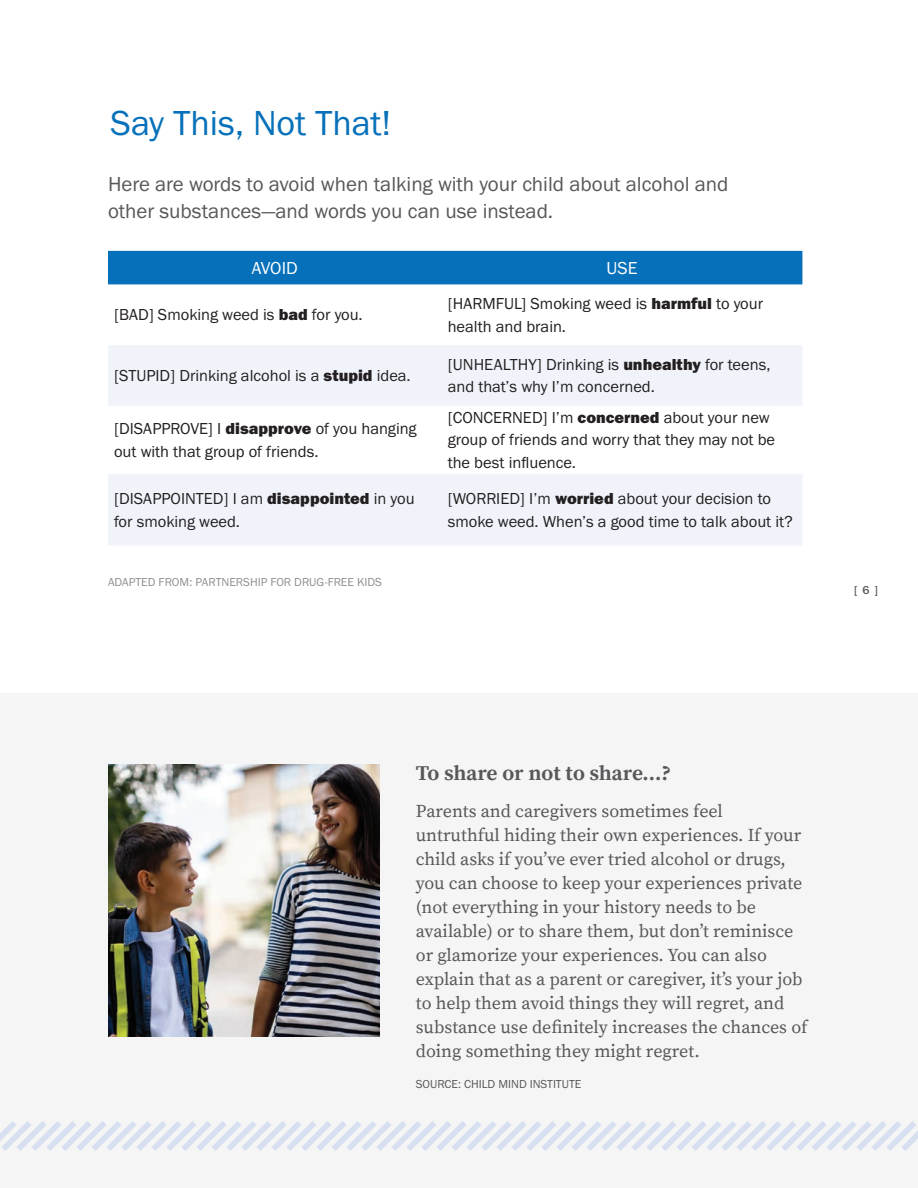
<style>
.page{position:relative;width:918px;height:1188px;background:#fff}
.page>*{position:absolute;margin:0;border:0;box-sizing:border-box;transform-origin:0 0}
.t1{font:36px "Franklin Gothic URW Boo";letter-spacing:-.005em;color:#0671ba}
.t2{font:21px/27px "Franklin Gothic URW Boo";color:#57585a}
.t3{font:700 21px "Source Serif Pro";letter-spacing:-.01em;color:#57585a}
.t4{font:18px/24px "Source Serif Pro";color:#57585a}
.t5{font:18px "Franklin Gothic URW Boo";color:#fff}
.t6{font:16.5px/22.5px "Franklin Gothic URW Boo";color:#231f20}
.t7{font:12px "Franklin Gothic URW Boo";color:#8d8f92}
.t8{font:12px "Franklin Gothic URW Boo";color:#57585a}
.t9{font:500 12px "Franklin Gothic URW";color:#57585a}
.s1{font-family:"Franklin Gothic URW Hea"}
</style>
<div class="page">
<div style="left:0;top:693px;width:918px;height:495px;background:#f5f5f6"></div>
<img style="left:108px;top:765px;width:272px;height:272px">
<svg style="left:0;top:1121px;width:918px;height:30px"></svg>
<div style="left:108px;top:251px;width:694px;height:33px;background:#0671ba"></div>
<svg style="left:108px;top:345px;width:694px;height:200px;fill:#f0f4fa"></svg>
<h1 class="t1" style="left:110px;top:101px;width:282px">Say This, Not That!</h1>
<p class="t2" style="left:108px;top:170px;width:622px">Here are words to avoid when talking with your child about alcohol and other substances—and words you can use instead.</p>
<p class="t5" style="left:252px;top:256px;width:47px">AVOID</p>
<p class="t5" style="left:607px;top:256px;width:33px">USE</p>
<p class="t6" style="left:114px;top:303px;width:250px">[BAD] Smoking weed is <span class="s1">bad</span> for you.</p>
<p class="t6" style="left:448px;top:292px;width:317px">[HARMFUL] Smoking weed is <span class="s1">harmful</span> to your health and brain.</p>
<p class="t6" style="left:114px;top:364px;width:298px">[STUPID] Drinking alcohol is a <span class="s1">stupid</span> idea.</p>
<p class="t6" style="left:448px;top:353px;width:324px">[UNHEALTHY] Drinking is <span class="s1">unhealthy</span> for teens, and that’s why I’m concerned.</p>
<p class="t6" style="left:114px;top:417px;width:304px">[DISAPPROVE] I <span class="s1">disapprove</span> of you hanging out with that group of friends.</p>
<p class="t6" style="left:448px;top:406px;width:329px">[CONCERNED] I’m <span class="s1">concerned</span> about your new group of friends and worry that they may not be the best influence.</p>
<p class="t6" style="left:114px;top:487px;width:302px">[DISAPPOINTED] I am <span class="s1">disappointed</span> in you for smoking weed.</p>
<p class="t6" style="left:448px;top:487px;width:347px">[WORRIED] I’m <span class="s1">worried</span> about your decision to smoke weed. When’s a good time to talk about it?</p>
<p class="t7" style="left:108px;top:575px;width:276px">ADAPTED FROM: PARTNERSHIP FOR DRUG-FREE KIDS</p>
<p class="t9" style="left:854px;top:582px;width:25px">[ 6 ]</p>
<p class="t3" style="left:416px;top:761px;width:257px">To share or not to share...?</p>
<p class="t4" style="left:416px;top:800px;width:393px">Parents and caregivers sometimes feel untruthful hiding their own experiences. If your child asks if you’ve ever tried alcohol or drugs, you can choose to keep your experiences private (not everything in your history needs to be available) or to share them, but don’t reminisce or glamorize your experiences. You can also explain that as a parent or caregiver, it’s your job to help them avoid things they will regret, and substance use definitely increases the chances of doing something they might regret.</p>
<p class="t8" style="left:416px;top:1077px;width:167px">SOURCE: CHILD MIND INSTITUTE</p>
</div>
